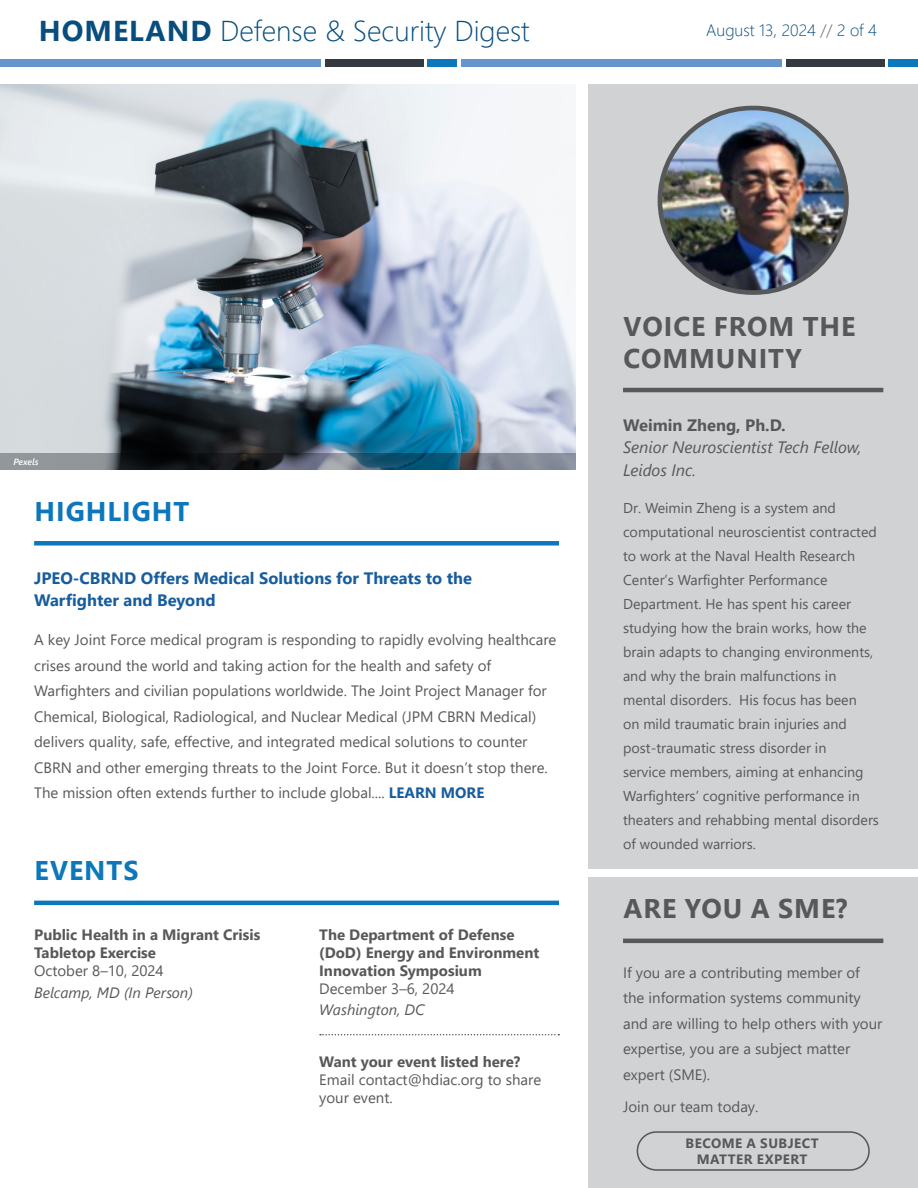
<style>
.page{position:relative;width:918px;height:1188px;background:#fff}
.page>*{position:absolute;margin:0;border:0;box-sizing:border-box;transform-origin:0 0}
.t1{font:300 28.65px "Segoe UI";color:#084d7d}
.Heading_1_-_Gray{font:700 27px/31.5px "Segoe UI";letter-spacing:.035em;color:#57585a}
.Heading_1_-_Blue{font:700 27px "Segoe UI";letter-spacing:.035em;color:#0d77bc}
.Heading_2_-_Green{font:700 16.5px/22.5px "Segoe UI";color:#175d9e}
.Heading_2_-_Grey{font:italic 16.5px/22.5px "Segoe UI";color:#57585a}
.t2{font:300 16.5px "Segoe UI";color:#084d7d}
.Copy{font:15px/25.5px "Segoe UI";color:#57585a}
.Events_Header{font:700 15px/18px "Segoe UI";color:#57585a}
.event_details{font:15px/18px "Segoe UI";color:#57585a}
.event_details-2{font:italic 15px "Segoe UI";color:#57585a}
.event_details_underlined{font:italic 15px "Segoe UI";color:#57585a}
.Copy-2{font:14.25px/24px "Segoe UI";color:#57585a}
.Grey_Button_Text{font:700 13.5px/16.2px "Segoe UI";letter-spacing:.035em;color:#57585a;text-align:center}
.Image_Source{font:italic 600 9px "Segoe UI";color:#fff}
.s1{font-weight:700}
.s2{color:#57585a}
.s3{font-weight:700;color:#175d9e}
.s4{font-weight:700;font-style:normal}
</style>
<div class="page">
<div style="left:588px;top:878px;width:330px;height:310px;background:#d1d2d4"></div>
<div style="left:637px;top:1131px;width:233px;height:40px;border:2px solid #57585a;border-radius:19px"></div>
<div style="left:588px;top:85px;width:330px;height:784px;background:#d1d2d4"></div>
<img style="left:0;top:85px;width:576px;height:368px">
<svg style="left:0;top:453px;width:576px;height:17px;background:#4d5c67"></svg>
<div style="left:34px;top:541px;width:525px;height:5px;background:#0d77bc"></div>
<svg style="left:320px;top:1034px;width:239px;height:1px"></svg>
<hr style="left:34px;top:901px;width:525px;height:4px;background:#0d77bc">
<hr style="left:623px;top:388px;width:260px;height:4px;background:#57585a">
<img style="left:660px;top:109px;width:183px;height:180px">
<div style="left:658px;top:106px;width:191px;height:189px;border:5px solid #57585a;border-radius:92px"></div>
<hr style="left:623px;top:939px;width:260px;height:4px;background:#57585a">
<div style="left:0;top:59px;width:321px;height:7px;background:#6794cc"></div>
<div style="left:325px;top:59px;width:99px;height:7px;background:#343a40"></div>
<div style="left:428px;top:59px;width:29px;height:7px;background:#0d77bc"></div>
<div style="left:461px;top:59px;width:320px;height:7px;background:#6794cc"></div>
<div style="left:786px;top:59px;width:99px;height:7px;background:#343a40"></div>
<div style="left:888px;top:59px;width:30px;height:7px;background:#0d77bc"></div>
<h1 class="t1" style="left:39px;top:4px;width:492px"><span class="s1">HOMELAND</span> Defense &amp; Security Digest</h1>
<p class="t2" style="left:706px;top:15px;width:172px">August 13, 2024 <span class="s2">//</span> 2 of 4</p>
<p class="Image_Source" style="left:14px;top:453px;width:26px">Pexels</p>
<p class="Heading_1_-_Blue" style="left:35px;top:486px;width:156px">HIGHLIGHT</p>
<p class="Heading_2_-_Green" style="left:34px;top:565px;width:440px">JPEO-CBRND Offers Medical Solutions for Threats to the<br>Warfighter and Beyond</p>
<p class="Copy" style="left:34px;top:626px;width:524px">A key Joint Force medical program is responding to rapidly evolving healthcare crises around the world and taking action for the health and safety of Warfighters and civilian populations worldwide. The Joint Project Manager for Chemical, Biological, Radiological, and Nuclear Medical (JPM CBRN Medical) delivers quality, safe, effective, and integrated medical solutions to counter CBRN and other emerging threats to the Joint Force. But it doesn’t stop there.<br>The mission often extends further to include global.... <span class="s3">LEARN MORE</span></p>
<p class="Heading_1_-_Blue" style="left:35px;top:845px;width:105px">EVENTS</p>
<p class="Events_Header" style="left:34px;top:925px;width:228px">Public Health in a Migrant Crisis<br>Tabletop Exercise</p>
<p class="event_details" style="left:34px;top:961px;width:131px">October 8–10, 2024</p>
<p class="event_details-2" style="left:34px;top:978px;width:160px">Belcamp, MD (In Person)</p>
<p class="Events_Header" style="left:319px;top:925px;width:222px">The Department of Defense (DoD) Energy and Environment<br>Innovation Symposium</p>
<p class="event_details" style="left:319px;top:979px;width:137px">December 3–6, 2024</p>
<p class="event_details_underlined" style="left:319px;top:996px;width:107px">Washington, DC</p>
<p class="Events_Header" style="left:319px;top:1051px;width:203px">Want your event listed here?</p>
<p class="event_details" style="left:319px;top:1069px;width:224px">Email contact@hdiac.org to share your event.</p>
<p class="Heading_1_-_Gray" style="left:624px;top:309px;width:234px">VOICE FROM THE<br>COMMUNITY</p>
<p class="Heading_2_-_Grey" style="left:623px;top:411px;width:240px"><span class="s4">Weimin Zheng, Ph.D.<br></span>Senior Neuroscientist Tech Fellow,<br>Leidos Inc.</p>
<p class="Copy-2" style="left:623px;top:495px;width:257px">Dr. Weimin Zheng is a system and computational neuroscientist contracted to work at the Naval Health Research Center’s Warfighter Performance Department. He has spent his career studying how the brain works, how the brain adapts to changing environments, and why the brain malfunctions in mental disorders. His focus has been<br>on mild traumatic brain injuries and post-traumatic stress disorder in<br>service members, aiming at enhancing Warfighters’ cognitive performance in theaters and rehabbing mental disorders of wounded warriors.</p>
<p class="Heading_1_-_Gray" style="left:624px;top:891px;width:226px">ARE YOU A SME?</p>
<p class="Copy" style="left:623px;top:958px;width:261px">If you are a contributing member of the information systems community and are willing to help others with your expertise, you are a subject matter expert (SME).</p>
<p class="Copy" style="left:623px;top:1092px;width:137px">Join our team today.</p>
<p class="Grey_Button_Text" style="left:686px;top:1134px;width:135px">BECOME A SUBJECT<br>MATTER EXPERT</p>
</div>
